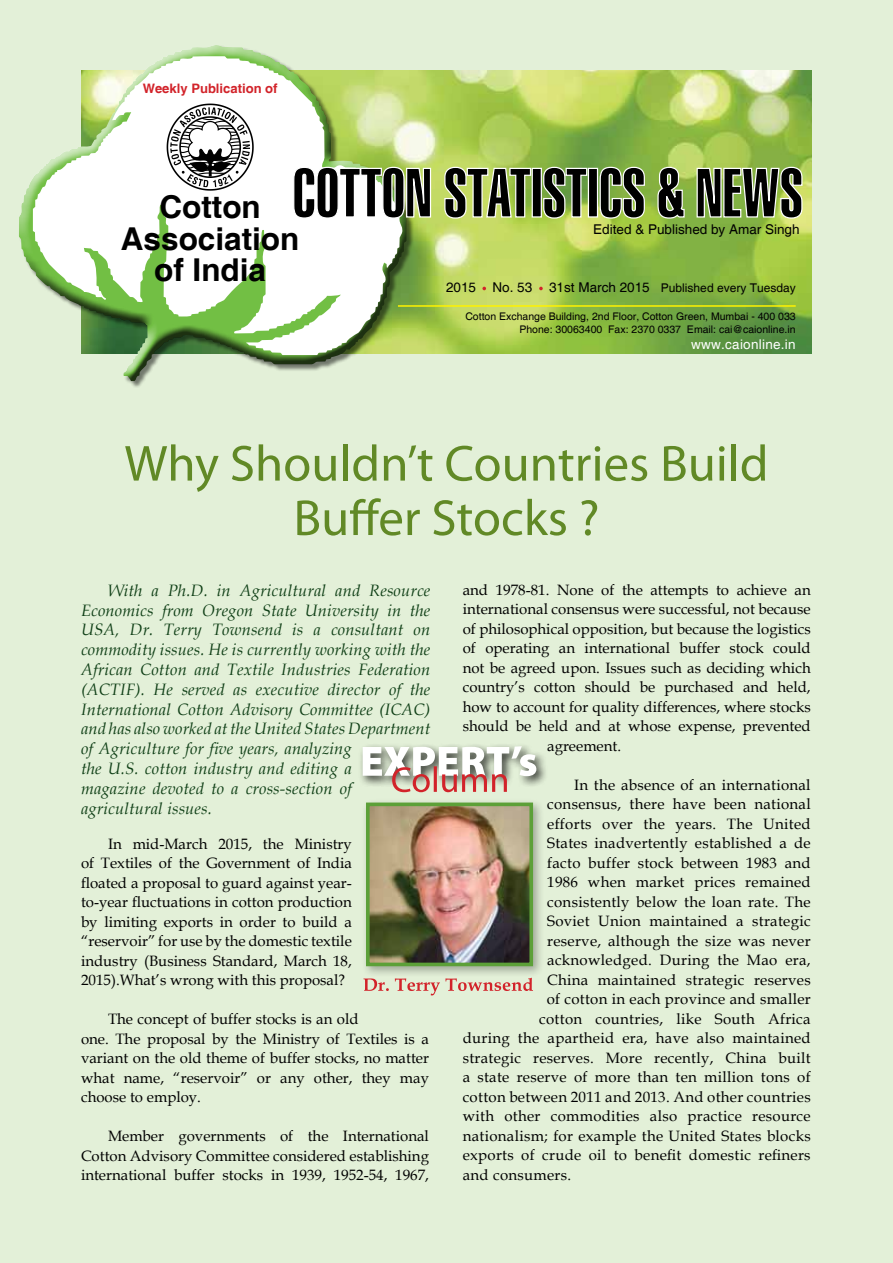
<style>
.page{position:relative;width:893px;height:1263px;background:#e3f0d8}
.page>*{position:absolute;margin:0;border:0;box-sizing:border-box;transform-origin:0 0}
.t1{font:51px/54.4px "Myriad Pro";color:#618926;text-align:center}
.t2{font:700 31.5px/31.5px "Helvetica";color:#000;text-align:center}
.t3{font:italic 16.5px/19.8px "Book Antiqua";letter-spacing:.01em;color:#0f3f16}
.t4{font:15px/19.5px "Book Antiqua";letter-spacing:.02em;color:#000;text-align:justify}
.t5{font:15px/19.5px "Book Antiqua";color:#000}
.t6{font:13.5px "Helvetica";color:#000}
.t7{font:13.5px "Helvetica";letter-spacing:.02em;color:#fff}
.t8{font:700 13.05px "Helvetica";color:#d2232a}
.t9{font:12px "Helvetica";color:#000}
.t10{font:10.5px/12.6px "Helvetica";color:#000;text-align:right}
.s1{font-size:13.5px}
</style>
<div class="page">
<img style="left:414px;top:70px;width:398px;height:284px">
<div style="left:19px;top:45px;width:395px;height:343px;background:#000;opacity:.5"></div>
<div style="left:17px;top:44px;width:387px;height:338px;background:#fff;opacity:.75"></div>
<div style="left:18px;top:81px;width:389px;height:301px;background:#000;opacity:.75"></div>
<svg style="left:33px;top:56px;width:370px;height:299px;background:#d5e5c5"></svg>
<svg style="left:482px;top:287px;width:4px;height:3px"></svg>
<svg style="left:539px;top:287px;width:4px;height:3px"></svg>
<svg style="left:167px;top:104px;width:87px;height:87px;background:#b2b2b2"></svg>
<svg style="left:293px;top:146px;width:510px;height:73px;background:#788856"></svg>
<hr style="left:398px;top:305px;width:398px;height:2px;background:#fff200">
<div style="left:358px;top:742px;width:190px;height:46px;background:#000;opacity:.75"></div>
<svg style="left:363px;top:746px;width:173px;height:46px"></svg>
<div style="left:362px;top:798px;width:183px;height:180px;background:#000;opacity:.3"></div>
<img style="left:371px;top:807px;width:157px;height:154px">
<div style="left:366px;top:802px;width:167px;height:164px;border:4px solid #5ca038"></div>
<svg style="left:363px;top:978px;width:170px;height:17px"></svg>
<p class="t8" style="left:143px;top:80px;width:136px">Weekly Publication of</p>
<h2 class="t2" style="left:121px;top:193px;width:180px">Cotton<br>Association of India</h2>
<p class="t6" style="left:593px;top:222px;width:208px">Edited &amp; Published by Amar Singh</p>
<p class="t6" style="left:446px;top:279px;width:88px">2015 No. 53</p>
<p class="t9" style="left:549px;top:281px;width:248px"><span class="s1">31st March 2015</span> Published every Tuesday</p>
<p class="t10" style="left:465px;top:310px;width:332px">Cotton Exchange Building, 2nd Floor, Cotton Green, Mumbai - 400 033<br>Phone: 30063400 Fax: 2370 0337 Email: cai@caionline.in</p>
<p class="t7" style="left:691px;top:336px;width:106px">www.caionline.in</p>
<h1 class="t1" style="left:124px;top:435px;width:646px">Why Shouldn’t Countries Build<br>Buffer Stocks ?</h1>
<p class="t3" style="left:81px;top:580px;width:351px;text-indent:27px">With a Ph.D. in Agricultural and Resource Economics from Oregon State University in the USA, Dr. Terry Townsend is a consultant on commodity issues. He is currently working with the African Cotton and Textile Industries Federation (ACTIF). He served as executive director of the International Cotton Advisory Committee (ICAC) and has also worked at the United States Department of Agriculture for five years, analyzing<br>the U.S. cotton industry and editing a<br>magazine devoted to a cross-section of agricultural issues.</p>
<p class="t4" style="left:81px;top:834px;width:272px;text-indent:27px">In mid-March 2015, the Ministry of Textiles of the Government of India floated a proposal to guard against year&shy;to-year fluctuations in cotton production by limiting exports in order to build a “reservoir” for use by the domestic textile industry (Business Standard, March 18, 2015).What’s wrong with this proposal?</p>
<p class="t5" style="left:81px;top:1009px;width:350px;text-indent:27px">The concept of buffer stocks is an old<br>one. The proposal by the Ministry of Textiles is a variant on the old theme of buffer stocks, no matter what name, “reservoir” or any other, they may choose to employ.</p>
<p class="t4" style="left:81px;top:1126px;width:349px;text-indent:27px">Member governments of the International Cotton Advisory Committee considered establishing international buffer stocks in 1939, 1952-54, 1967,</p>
<p class="t5" style="left:463px;top:579px;width:350px">and 1978-81. None of the attempts to achieve an</p>
<p class="t5" style="left:463px;top:599px;width:349px">international consensus were successful, not because</p>
<p class="t5" style="left:463px;top:618px;width:349px">of philosophical opposition, but because the logistics</p>
<p class="t5" style="left:463px;top:638px;width:350px">of operating an international buffer stock could</p>
<p class="t5" style="left:463px;top:657px;width:350px">not be agreed upon. Issues such as deciding which</p>
<p class="t5" style="left:463px;top:677px;width:350px">country’s cotton should be purchased and held,</p>
<p class="t5" style="left:463px;top:696px;width:350px">how to account for quality differences, where stocks</p>
<p class="t5" style="left:463px;top:716px;width:350px">should be held and at whose expense, prevented</p>
<p class="t5" style="left:547px;top:735px;width:75px">agreement.</p>
<p class="t4" style="left:574px;top:774px;width:238px">In the absence of an international</p>
<p class="t4" style="left:547px;top:794px;width:265px">consensus, there have been national</p>
<p class="t4" style="left:547px;top:813px;width:265px">efforts over the years. The United</p>
<p class="t4" style="left:547px;top:833px;width:265px">States inadvertently established a de</p>
<p class="t4" style="left:547px;top:852px;width:265px">facto buffer stock between 1983 and</p>
<p class="t4" style="left:547px;top:872px;width:265px">1986 when market prices remained</p>
<p class="t4" style="left:547px;top:891px;width:265px">consistently below the loan rate. The</p>
<p class="t4" style="left:547px;top:911px;width:265px">Soviet Union maintained a strategic</p>
<p class="t4" style="left:547px;top:930px;width:265px">reserve, although the size was never</p>
<p class="t4" style="left:547px;top:950px;width:265px">acknowledged. During the Mao era,</p>
<p class="t4" style="left:547px;top:969px;width:265px">China maintained strategic reserves</p>
<p class="t4" style="left:547px;top:989px;width:266px">of cotton in each province and smaller</p>
<p class="t4" style="left:539px;top:1008px;width:273px">cotton countries, like South Africa</p>
<p class="t4" style="left:463px;top:1028px;width:350px">during the apartheid era, have also maintained</p>
<p class="t4" style="left:463px;top:1047px;width:349px">strategic reserves. More recently, China built</p>
<p class="t4" style="left:463px;top:1067px;width:349px">a state reserve of more than ten million tons of</p>
<p class="t4" style="left:463px;top:1086px;width:350px">cotton between 2011 and 2013. And other countries</p>
<p class="t4" style="left:463px;top:1106px;width:350px">with other commodities also practice resource</p>
<p class="t4" style="left:463px;top:1125px;width:349px">nationalism; for example the United States blocks</p>
<p class="t4" style="left:463px;top:1145px;width:349px">exports of crude oil to benefit domestic refiners</p>
<p class="t4" style="left:463px;top:1164px;width:110px">and consumers.</p>
</div>
